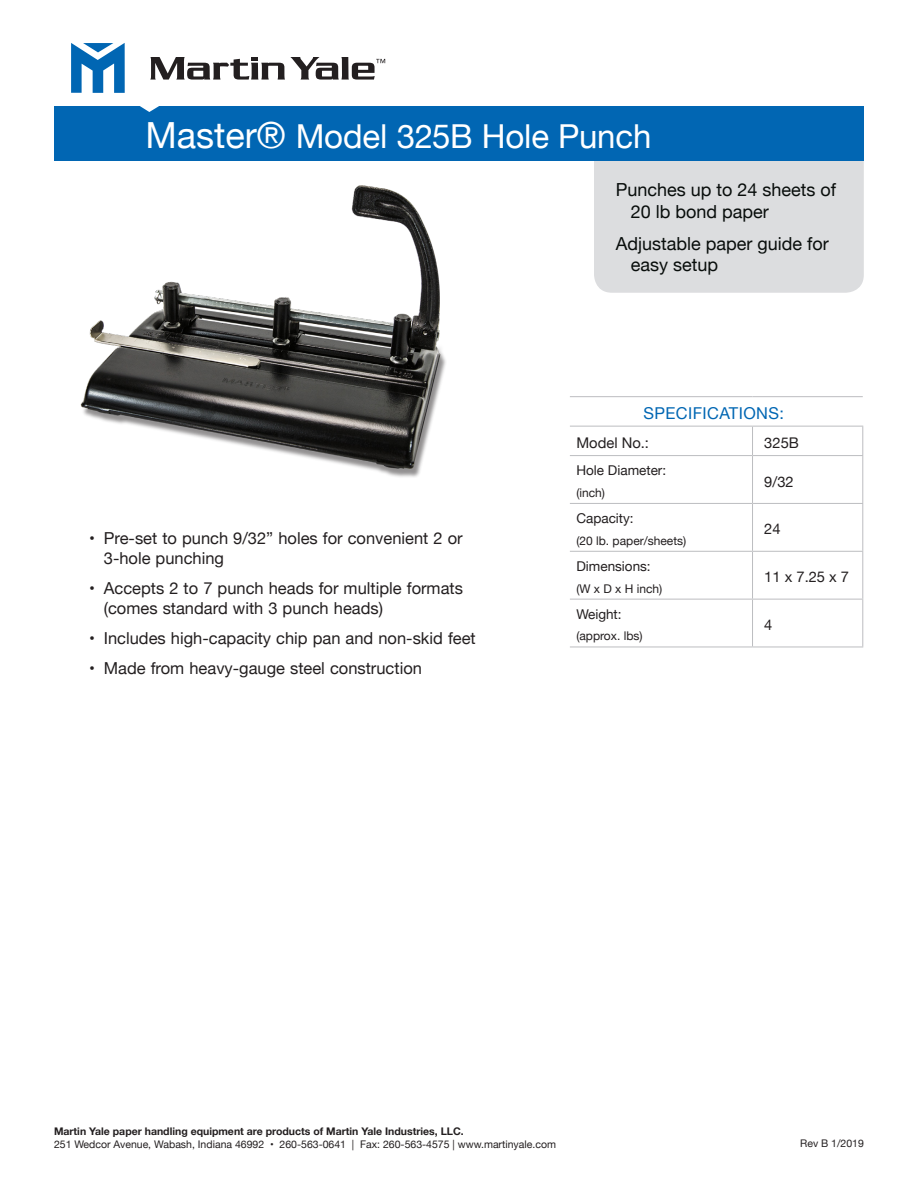
<style>
.page{position:relative;width:918px;height:1188px;background:#fff}
.page>*{position:absolute;margin:0;border:0;box-sizing:border-box;transform-origin:0 0}
.t1{font:33px "Helvetica Neue";letter-spacing:-.005em;color:#fff}
.t2{font:18px/32.1px "Helvetica Neue";color:#080d0b}
.t3{font:16.5px/19.8px "Helvetica Neue";color:#231f20}
.t4{font:16.35px "Helvetica Neue";letter-spacing:.025em;color:#0166b3}
.t5{font:14.7px "Helvetica Neue";color:#231f20}
.t6{font:13.5px "Helvetica Neue";color:#231f20}
.t7{font:12px "Helvetica Neue";color:#231f20}
.t8{font:10.5px "Helvetica Neue";color:#231f20}
.t9{font:700 10.5px "Helvetica Neue";color:#231f20}
.s1{font-size:36px}
</style>
<div class="page">
<div style="left:594px;top:161px;width:270px;height:132px;background:#dcdddf"></div>
<svg style="left:150px;top:57px;width:235px;height:23px"></svg>
<svg style="left:71px;top:43px;width:54px;height:50px"></svg>
<div style="left:54px;top:106px;width:810px;height:55px;background:#0166b3"></div>
<svg style="left:140px;top:106px;width:19px;height:6px"></svg>
<hr style="left:570px;top:396px;width:183px;height:1px;background:#bcbdc0">
<hr style="left:753px;top:396px;width:110px;height:1px;background:#bcbdc0">
<hr style="left:570px;top:426px;width:183px;height:1px;background:#bcbdc0">
<hr style="left:753px;top:426px;width:110px;height:1px;background:#bcbdc0">
<svg style="left:752px;top:427px;width:1px;height:28px"></svg>
<svg style="left:862px;top:427px;width:1px;height:28px"></svg>
<hr style="left:570px;top:455px;width:183px;height:1px;background:#bcbdc0">
<hr style="left:753px;top:455px;width:110px;height:1px;background:#bcbdc0">
<hr style="left:752px;top:456px;width:1px;height:47px;background:#bcbdc0">
<hr style="left:862px;top:456px;width:1px;height:47px;background:#bcbdc0">
<hr style="left:570px;top:503px;width:183px;height:1px;background:#bcbdc0">
<hr style="left:753px;top:503px;width:110px;height:1px;background:#bcbdc0">
<hr style="left:752px;top:504px;width:1px;height:47px;background:#bcbdc0">
<hr style="left:862px;top:504px;width:1px;height:47px;background:#bcbdc0">
<hr style="left:570px;top:551px;width:183px;height:1px;background:#bcbdc0">
<hr style="left:753px;top:551px;width:110px;height:1px;background:#bcbdc0">
<hr style="left:752px;top:552px;width:1px;height:47px;background:#bcbdc0">
<hr style="left:862px;top:552px;width:1px;height:47px;background:#bcbdc0">
<hr style="left:570px;top:599px;width:183px;height:1px;background:#bcbdc0">
<hr style="left:753px;top:599px;width:110px;height:1px;background:#bcbdc0">
<hr style="left:752px;top:600px;width:1px;height:46px;background:#bcbdc0">
<hr style="left:862px;top:600px;width:1px;height:46px;background:#bcbdc0">
<hr style="left:570px;top:646px;width:183px;height:1px;background:#bcbdc0">
<hr style="left:753px;top:646px;width:110px;height:1px;background:#bcbdc0">
<img style="left:80px;top:185px;width:366px;height:292px">
<p class="t1" style="left:146px;top:113px;width:507px"><span class="s1">Master®</span> Model 325B Hole Punch</p>
<p class="t2" style="left:616px;top:175px;width:222px">Punches up to 24 sheets of</p>
<p class="t2" style="left:616px;top:196px;width:215px;text-indent:15px">20 lb bond paper<br>Adjustable paper guide for</p>
<p class="t2" style="left:631px;top:250px;width:89px">easy setup</p>
<p class="t3" style="left:104px;top:529px;width:360px;text-indent:-15px">• Pre-set to punch 9/32” holes for convenient 2 or<br>3-hole punching</p>
<p class="t3" style="left:104px;top:579px;width:361px;text-indent:-15px">• Accepts 2 to 7 punch heads for multiple formats (comes standard with 3 punch heads)</p>
<p class="t3" style="left:89px;top:629px;width:388px">• Includes high-capacity chip pan and non-skid feet</p>
<p class="t3" style="left:89px;top:659px;width:334px">• Made from heavy-gauge steel construction</p>
<p class="t4" style="left:643px;top:402px;width:142px">SPECIFICATIONS:</p>
<p class="t5" style="left:576px;top:432px;width:74px">Model No.:</p>
<p class="t5" style="left:764px;top:432px;width:36px">325B</p>
<p class="t6" style="left:576px;top:460px;width:91px">Hole Diameter:</p>
<p class="t7" style="left:576px;top:484px;width:30px">(inch)</p>
<p class="t5" style="left:764px;top:471px;width:31px">9/32</p>
<p class="t6" style="left:576px;top:508px;width:59px">Capacity:</p>
<p class="t7" style="left:576px;top:532px;width:111px">(20 lb. paper/sheets)</p>
<p class="t6" style="left:576px;top:556px;width:76px">Dimensions:</p>
<p class="t7" style="left:576px;top:580px;width:88px">(W x D x H inch)</p>
<p class="t6" style="left:576px;top:604px;width:47px">Weight:</p>
<p class="t7" style="left:576px;top:627px;width:68px">(approx. lbs)</p>
<p class="t5" style="left:764px;top:519px;width:18px">24</p>
<p class="t5" style="left:764px;top:566px;width:86px">11 x 7.25 x 7</p>
<p class="t5" style="left:764px;top:614px;width:10px">4</p>
<p class="t9" style="left:54px;top:1123px;width:411px">Martin Yale paper handling equipment are products of Martin Yale Industries, LLC.</p>
<p class="t8" style="left:54px;top:1137px;width:504px">251 Wedcor Avenue, Wabash, Indiana 46992 • 260-563-0641 | Fax: 260-563-4575 | www.martinyale.com</p>
<p class="t8" style="left:800px;top:1136px;width:65px">Rev B 1/2019</p>
</div>
